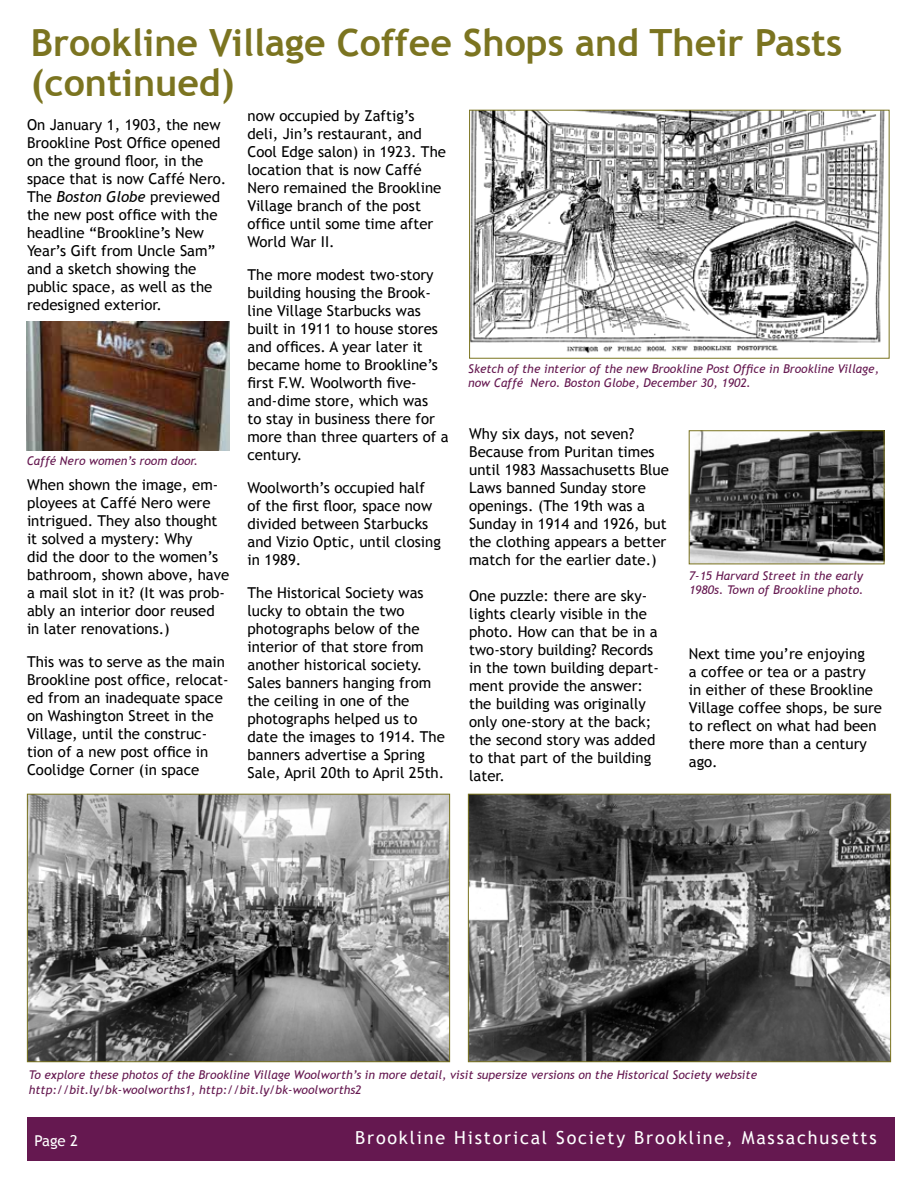
<style>
.page{position:relative;width:918px;height:1188px;background:#fff}
.page>*{position:absolute;margin:0;border:0;box-sizing:border-box;transform-origin:0 0}
.t1{font:700 37.5px/40.5px "Trebuchet MS";color:#7b7420}
.t2{font:18px "Trebuchet MS";letter-spacing:.1em;color:#fff}
.t3{font:15px/18px "Trebuchet MS";color:#000}
.t4{font:15px "Trebuchet MS";color:#fff}
.t5{font:italic 12px/14.4px "Trebuchet MS";color:#651850}
.s1{font-style:italic}
</style>
<div class="page">
<img style="left:470px;top:796px;width:419px;height:264px">
<div style="left:468px;top:794px;width:423px;height:268px;border:1px solid #7b7420"></div>
<img style="left:471px;top:112px;width:414px;height:241px">
<div style="left:469px;top:110px;width:421px;height:249px;border:1px solid #7b7420"></div>
<img style="left:29px;top:796px;width:419px;height:264px">
<div style="left:27px;top:794px;width:423px;height:268px;border:1px solid #7b7420"></div>
<div style="left:27px;top:1118px;width:867px;height:43px;background:#651850"></div>
<img style="left:27px;top:321px;width:203px;height:129px">
<img style="left:691px;top:432px;width:192px;height:130px">
<div style="left:689px;top:430px;width:196px;height:134px;border:1px solid #7b7420"></div>
<h1 class="t1" style="left:31px;top:22px;width:813px">Brookline Village Coffee Shops and Their Pasts (continued)</h1>
<p class="t3" style="left:248px;top:107px;width:200px">now occupied by Zaftig’s deli, Jin’s restaurant, and<br>Cool Edge salon) in 1923. The location that is now Caffé<br>Nero remained the Brookline<br>Village branch of the post office until some time after<br>World War II.</p>
<p class="t3" style="left:248px;top:266px;width:203px">The more modest two-story building housing the Brook&shy;line Village Starbucks was built in 1911 to house stores and offices. A year later it became home to Brookline’s first F.W. Woolworth five&shy;and-dime store, which was<br>to stay in business there for more than three quarters of a century.</p>
<p class="t3" style="left:248px;top:479px;width:195px">Woolworth’s occupied half of the first floor, space now divided between Starbucks and Vizio Optic, until closing in 1989.</p>
<p class="t3" style="left:248px;top:584px;width:199px">The Historical Society was lucky to obtain the two photographs below of the interior of that store from another historical society.<br>Sales banners hanging from the ceiling in one of the photographs helped us to date the images to 1914. The banners advertise a Spring<br>Sale, April 20th to April 25th.</p>
<p class="t3" style="left:27px;top:116px;width:201px">On January 1, 1903, the new<br>Brookline Post Office opened on the ground floor, in the space that is now Caffé Nero.<br>The <span class="s1">Boston Globe</span> previewed the new post office with the headline “Brookline’s New<br>Year’s Gift from Uncle Sam” and a sketch showing the public space, as well as the redesigned exterior.</p>
<p class="t5" style="left:468px;top:362px;width:412px">Sketch of the interior of the new Brookline Post Office in Brookline Village, now Caffé Nero. Boston Globe, December 30, 1902.</p>
<p class="t3" style="left:469px;top:425px;width:201px">Why six days, not seven?<br>Because from Puritan times until 1983 Massachusetts Blue<br>Laws banned Sunday store openings. (The 19th was a<br>Sunday in 1914 and 1926, but the clothing appears a better match for the earlier date.)</p>
<p class="t3" style="left:469px;top:587px;width:191px">One puzzle: there are sky&shy;lights clearly visible in the photo. How can that be in a two-story building? Records in the town building depart&shy;ment provide the answer: the building was originally only one-story at the back; the second story was added to that part of the building later.</p>
<p class="t5" style="left:27px;top:454px;width:173px">Caffé Nero women’s room door.</p>
<p class="t3" style="left:27px;top:476px;width:204px">When shown the image, em&shy;ployees at Caffé Nero were intrigued. They also thought it solved a mystery: Why<br>did the door to the women’s bathroom, shown above, have a mail slot in it? (It was prob&shy;ably an interior door reused in later renovations.)</p>
<p class="t3" style="left:27px;top:653px;width:203px">This was to serve as the main<br>Brookline post office, relocat&shy;ed from an inadequate space on Washington Street in the<br>Village, until the construc&shy;tion of a new post office in<br>Coolidge Corner (in space</p>
<p class="t5" style="left:689px;top:569px;width:176px">7-15 Harvard Street in the early<br>1980s. Town of Brookline photo.</p>
<p class="t3" style="left:689px;top:645px;width:195px">Next time you’re enjoying<br>a coffee or tea or a pastry<br>in either of these Brookline<br>Village coffee shops, be sure to reflect on what had been there more than a century ago.</p>
<p class="t5" style="left:29px;top:1068px;width:730px">To explore these photos of the Brookline Village Woolworth’s in more detail, visit supersize versions on the Historical Society website http://bit.ly/bk-woolworths1, http://bit.ly/bk-woolworths2</p>
<p class="t4" style="left:35px;top:1132px;width:45px">Page 2</p>
<p class="t2" style="left:355px;top:1127px;width:523px">Brookline Historical Society Brookline, Massachusetts</p>
</div>
